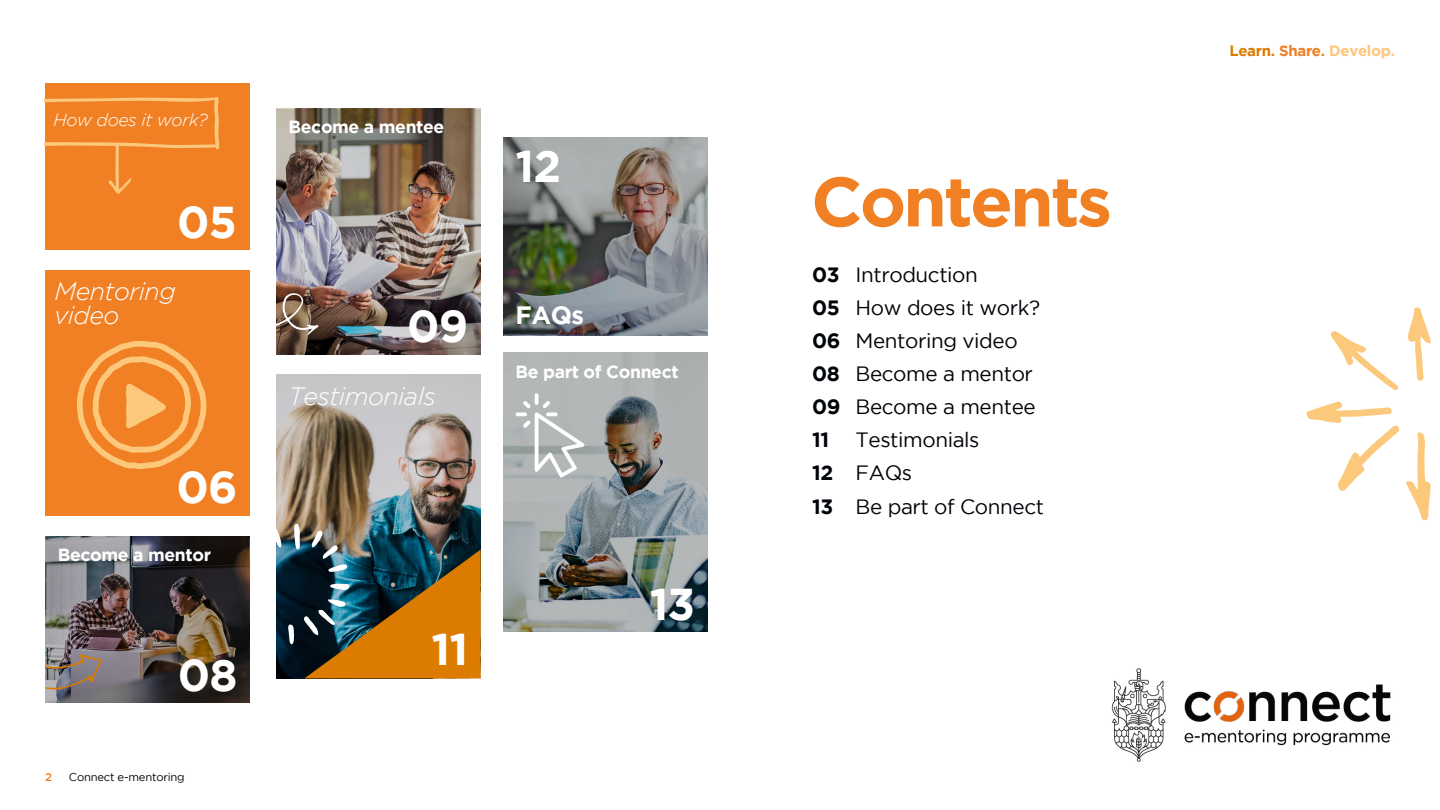
<style>
.page{position:relative;width:1440px;height:810px;background:#fff}
.page>*{position:absolute;margin:0;border:0;box-sizing:border-box;transform-origin:0 0}
.t1{font:700 69.75px "Gotham";letter-spacing:-.04em;color:#f08023}
.t2{font:700 44.47px "Gotham";letter-spacing:-.02em;color:#fff}
.t3{font:italic 300 25.05px/23.3px "Gotham";letter-spacing:-.02em;color:#fff}
.t4{font:700 25.05px "Gotham";color:#fff}
.t5{font:20.62px/33.1px "Gotham";letter-spacing:-.02em;color:#000408}
.t6{font:700 17.55px "Gotham";letter-spacing:-.02em;color:#fff}
.t7{font:italic 300 17.55px "Gotham";letter-spacing:-.02em;color:#fff}
.t8{font:700 15px "Gotham";letter-spacing:-.02em;color:#fcc87c}
.t9{font:11.25px "Gotham";letter-spacing:-.02em;color:#000408}
.t10{font:500 11.25px "Gotham";color:#f08023}
.s1{font-weight:700}
.s2{color:#db7c00}
.s3{color:#f08023}
</style>
<div class="page">
<img style="left:1111px;top:668px;width:280px;height:94px">
<img style="left:503px;top:137px;width:205px;height:199px">
<img style="left:45px;top:536px;width:205px;height:167px">
<svg style="left:45px;top:640px;width:58px;height:50px"></svg>
<div style="left:45px;top:84px;width:204px;height:166px;background:#f08023"></div>
<svg style="left:45px;top:97px;width:175px;height:97px"></svg>
<img style="left:276px;top:109px;width:205px;height:246px">
<svg style="left:276px;top:291px;width:43px;height:44px"></svg>
<img style="left:503px;top:353px;width:205px;height:279px">
<svg style="left:516px;top:412px;width:11px;height:4px"></svg>
<svg style="left:523px;top:393px;width:62px;height:84px"></svg>
<svg style="left:1406px;top:432px;width:25px;height:88px"></svg>
<svg style="left:1306px;top:401px;width:94px;height:90px"></svg>
<svg style="left:1330px;top:331px;width:69px;height:60px"></svg>
<svg style="left:1408px;top:307px;width:23px;height:74px"></svg>
<img style="left:276px;top:374px;width:205px;height:304px">
<svg style="left:276px;top:527px;width:6px;height:21px"></svg>
<img style="left:288px;top:524px;width:193px;height:154px">
<div style="left:45px;top:270px;width:205px;height:246px;background:#f08023"></div>
<svg style="left:77px;top:341px;width:129px;height:128px"></svg>
<p class="t7" style="left:53px;top:111px;width:156px">How does it work?</p>
<h2 class="t2" style="left:177px;top:196px;width:61px">05</h2>
<p class="t3" style="left:54px;top:280px;width:123px">Mentoring video</p>
<h2 class="t2" style="left:176px;top:461px;width:63px">06</h2>
<p class="t6" style="left:58px;top:545px;width:155px">Become a mentor</p>
<h2 class="t2" style="left:178px;top:649px;width:61px">08</h2>
<p class="t10" style="left:45px;top:771px;width:8px">2</p>
<p class="t9" style="left:69px;top:771px;width:117px">Connect e-mentoring</p>
<p class="t6" style="left:289px;top:117px;width:157px">Become a mentee</p>
<h2 class="t2" style="left:407px;top:301px;width:63px">09</h2>
<p class="t3" style="left:289px;top:385px;width:149px">Testimonials</p>
<h2 class="t2" style="left:516px;top:140px;width:47px">12</h2>
<p class="t4" style="left:516px;top:300px;width:70px">FAQs</p>
<p class="t6" style="left:516px;top:361px;width:165px">Be part of Connect</p>
<h2 class="t2" style="left:432px;top:624px;width:38px">11</h2>
<h2 class="t2" style="left:650px;top:578px;width:47px">13</h2>
<h1 class="t1" style="left:811px;top:161px;width:302px">Contents</h1>
<p class="t5" style="left:812px;top:258px;width:230px"><span class="s1">03</span> Introduction<br><span class="s1">05</span> How does it work?<br><span class="s1">06</span> Mentoring video<br><span class="s1">08</span> Become a mentor<br><span class="s1">09</span> Become a mentee<br><span class="s1">11</span></p>
<p class="t5" style="left:812px;top:423px;width:233px;text-indent:44px">Testimonials<br><span class="s1">12</span> FAQs<br><span class="s1">13</span> Be part of Connect</p>
<p class="t8" style="left:1229px;top:42px;width:167px"><span class="s2">Learn.</span> <span class="s3">Share.</span> Develop.</p>
</div>
